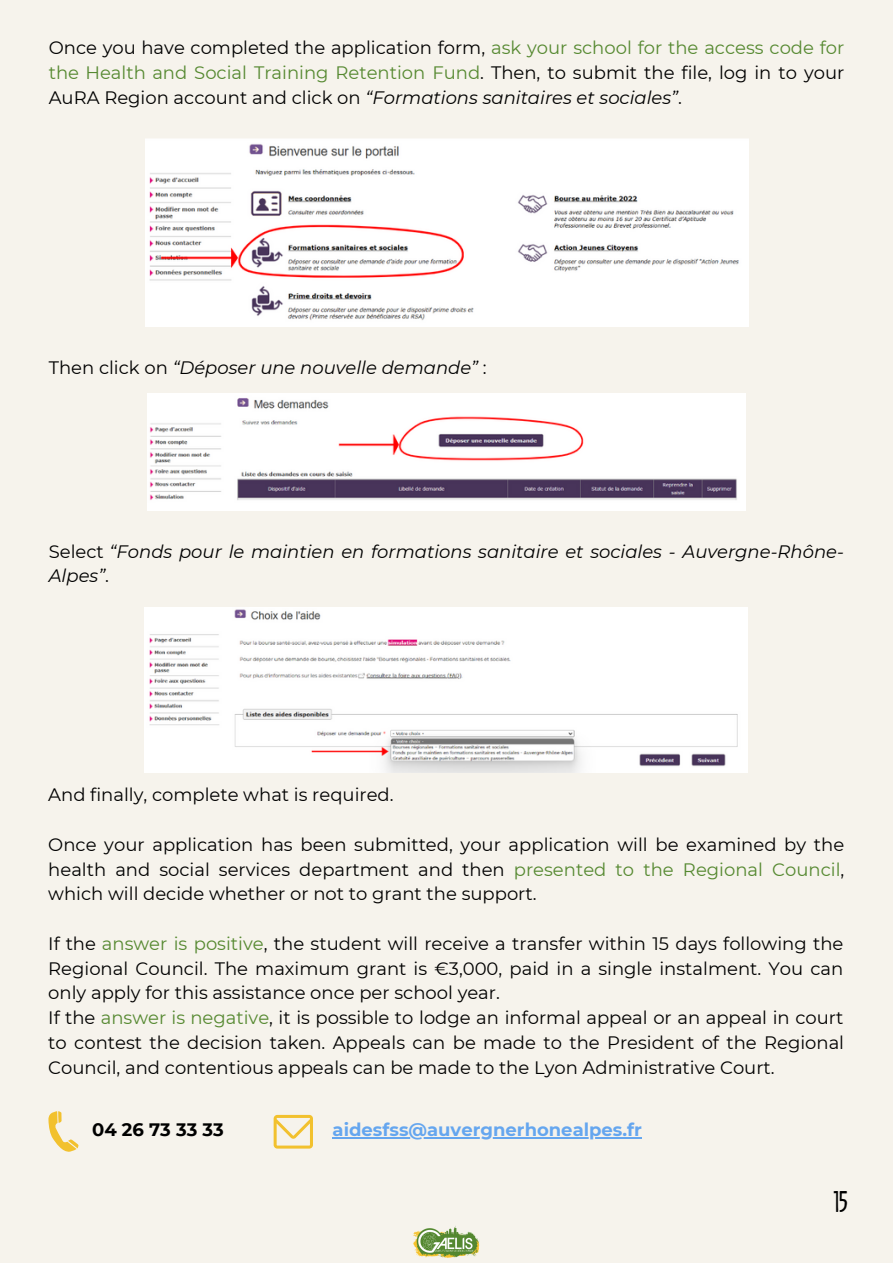
<style>
.page{position:relative;width:893px;height:1264px;background:#fff}
.page>*{position:absolute;margin:0;border:0;box-sizing:border-box;transform-origin:0 0}
.t1{font:30px "Breakfast Club";color:#000}
.t2{font:18px/24.8px "Montserrat";color:#000;text-align:justify}
.t3{font:italic 18px/24.8px "Montserrat";color:#000}
.t4{font:700 18px "Montserrat";color:#65a6ef}
.t5{font:700 18px "Montserrat";color:#000}
.s1{color:#568931}
.s2{font-style:italic}
.s3{font-style:normal}
</style>
<div class="page">
<div style="left:0;top:0;width:892px;height:1262px;background:#f6f3ec"></div>
<img style="left:413px;top:1226px;width:67px;height:32px">
<img style="left:145px;top:139px;width:603px;height:188px">
<img style="left:147px;top:393px;width:598px;height:117px">
<img style="left:145px;top:608px;width:602px;height:164px">
<svg style="left:48px;top:1111px;width:31px;height:41px"></svg>
<svg style="left:273px;top:1114px;width:40px;height:34px"></svg>
<hr style="left:332px;top:1137px;width:310px;height:1px;background:#65a6ef">
<p class="t2" style="left:49px;top:35px;width:797px">Once you have completed the application form, <span class="s1">ask your school for the access code for the Health and Social Training Retention Fund</span>. Then, to submit the file, log in to your AuRA Region account and click on <span class="s2">“Formations sanitaires et sociales”</span>.</p>
<p class="t3" style="left:49px;top:355px;width:439px"><span class="s3">Then click on</span> “Déposer une nouvelle demande” <span class="s3">:</span></p>
<p class="t3" style="left:49px;top:538px;width:796px"><span class="s3">Select</span> “Fonds pour le maintien en formations sanitaire et sociales - Auvergne-Rhône-<br>Alpes”<span class="s3">.</span></p>
<p class="t2" style="left:48px;top:782px;width:347px">And finally, complete what is required.</p>
<p class="t2" style="left:48px;top:832px;width:797px">Once your application has been submitted, your application will be examined by the health and social services department and then <span class="s1">presented to the Regional Council</span>, which will decide whether or not to grant the support.</p>
<p class="t2" style="left:48px;top:931px;width:796px">If the <span class="s1">answer is positive</span>, the student will receive a transfer within 15 days following the Regional Council. The maximum grant is €3,000, paid in a single instalment. You can only apply for this assistance once per school year.</p>
<p class="t2" style="left:48px;top:1005px;width:797px">If the <span class="s1">answer is negative</span>, it is possible to lodge an informal appeal or an appeal in court to contest the decision taken. Appeals can be made to the President of the Regional Council, and contentious appeals can be made to the Lyon Administrative Court.</p>
<p class="t5" style="left:92px;top:1118px;width:133px">04 26 73 33 33</p>
<p class="t4" style="left:332px;top:1118px;width:311px">aidesfss@auvergnerhonealpes.fr</p>
<p class="t1" style="left:832px;top:1189px;width:17px">15</p>
</div>
